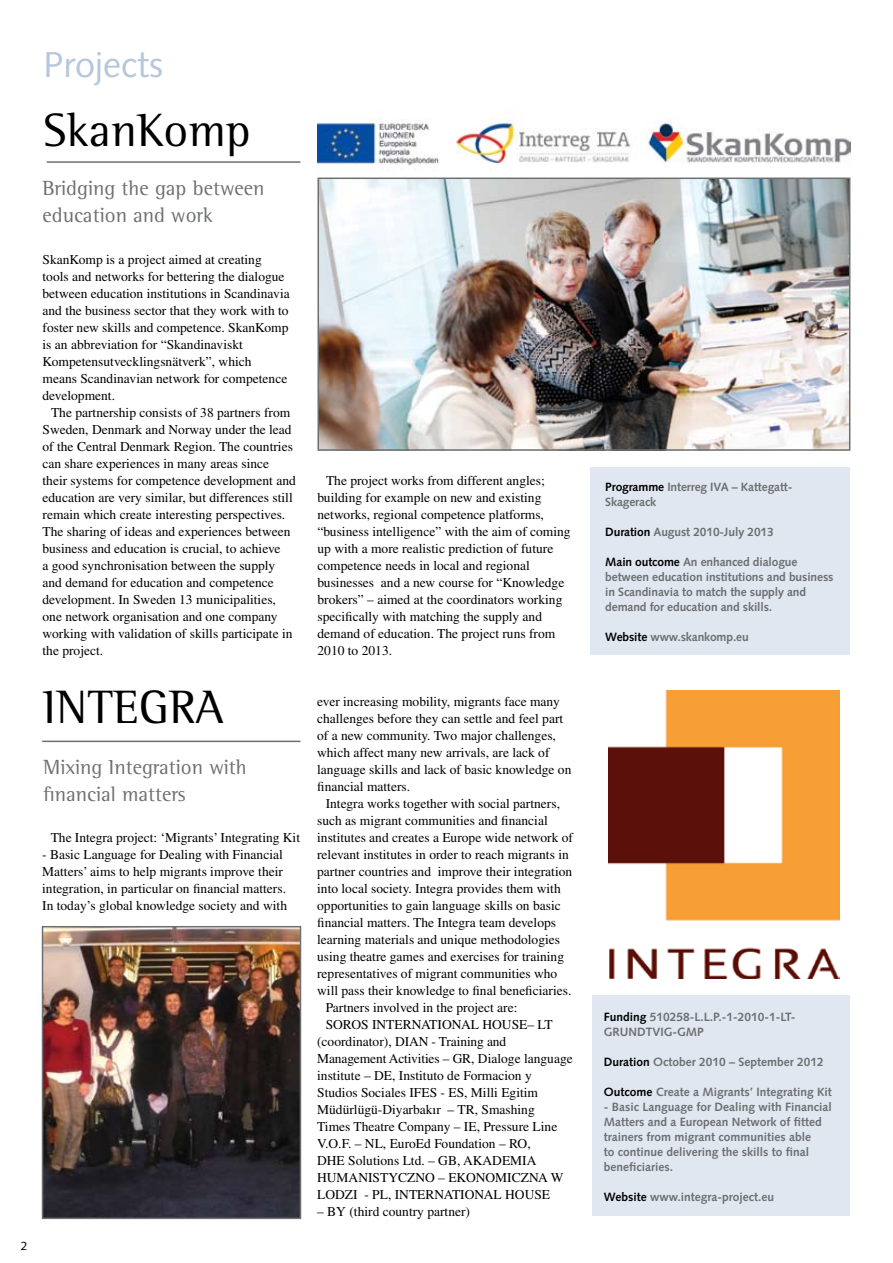
<style>
.page{position:relative;width:893px;height:1263px;background:#fff}
.page>*{position:absolute;margin:0;border:0;box-sizing:border-box;transform-origin:0 0}
.t1{font:48px "Rotis Semi Serif";color:#000}
.t2{font:36px "Syntax";color:#b6c7da}
.t3{font:21px/27px "Rotis Semi Serif";color:#6d6f71}
.t4{font:13.5px/17px "Times";color:#000}
.t5{font:700 12px/15px "Syntax";color:#6d6f71}
.t6{font:12px "Syntax";color:#000}
.s1{color:#000}
</style>
<div class="page">
<hr style="left:47px;top:161px;width:253px;height:2px;background:#6d6f71">
<div style="left:591px;top:468px;width:259px;height:187px;background:#e1e7f0"></div>
<img style="left:320px;top:181px;width:527px;height:267px">
<div style="left:317px;top:178px;width:533px;height:273px;border:2px solid #6d6f71"></div>
<hr style="left:42px;top:741px;width:258px;height:1px;background:#6d6f71">
<div style="left:592px;top:995px;width:258px;height:221px;background:#e1e7f0"></div>
<img style="left:45px;top:929px;width:253px;height:287px">
<div style="left:42px;top:926px;width:259px;height:293px;border:2px solid #6d6f71"></div>
<img style="left:608px;top:690px;width:231px;height:288px">
<img style="left:317px;top:112px;width:533px;height:54px">
<h2 class="t2" style="left:44px;top:43px;width:121px">Projects</h2>
<h1 class="t1" style="left:44px;top:102px;width:209px">SkanKomp</h1>
<h3 class="t3" style="left:43px;top:174px;width:223px">Bridging the gap between education and work</h3>
<p class="t4" style="left:43px;top:251px;width:249px">SkanKomp is a project aimed at creating tools and networks for bettering the dialogue between education institutions in Scandinavia and the business sector that they work with to foster new skills and competence. SkanKomp is an abbreviation for “Skandinaviskt Kompetensutvecklingsnätverk”, which<br>means Scandinavian network for competence development.</p>
<p class="t4" style="left:43px;top:404px;width:255px;text-indent:9px">The partnership consists of 38 partners from Sweden, Denmark and Norway under the lead of the Central Denmark Region. The countries can share experiences in many areas since their systems for competence development and education are very similar, but differences still remain which create interesting perspectives.<br>The sharing of ideas and experiences between business and education is crucial, to achieve<br>a good synchronisation between the supply and demand for education and competence development. In Sweden 13 municipalities, one network organisation and one company working with validation of skills participate in the project.</p>
<h1 class="t1" style="left:43px;top:679px;width:182px">INTEGRA</h1>
<h3 class="t3" style="left:43px;top:753px;width:205px">Mixing Integration with financial matters</h3>
<p class="t4" style="left:51px;top:829px;width:251px">The Integra project: ‘Migrants’ Integrating Kit</p>
<p class="t4" style="left:42px;top:846px;width:246px">- Basic Language for Dealing with Financial Matters’ aims to help migrants improve their integration, in particular on financial matters.<br>In today’s global knowledge society and with</p>
<p class="t6" style="left:21px;top:1239px;width:8px">2</p>
<p class="t4" style="left:317px;top:472px;width:255px;text-indent:9px">The project works from different angles; building for example on new and existing networks, regional competence platforms, “business intelligence” with the aim of coming up with a more realistic prediction of future competence needs in local and regional businesses and a new course for “Knowledge brokers” – aimed at the coordinators working specifically with matching the supply and demand of education. The project runs from 2010 to 2013.</p>
<p class="t4" style="left:317px;top:693px;width:256px">ever increasing mobility, migrants face many challenges before they can settle and feel part of a new community. Two major challenges, which affect many new arrivals, are lack of language skills and lack of basic knowledge on financial matters.</p>
<p class="t4" style="left:326px;top:795px;width:236px">Integra works together with social partners,</p>
<p class="t4" style="left:317px;top:812px;width:232px">such as migrant communities and financial</p>
<p class="t4" style="left:317px;top:829px;width:257px">institutes and creates a Europe wide network of</p>
<p class="t4" style="left:317px;top:846px;width:253px">relevant institutes in order to reach migrants in</p>
<p class="t4" style="left:317px;top:863px;width:257px">partner countries and improve their integration</p>
<p class="t4" style="left:317px;top:880px;width:245px">into local society. Integra provides them with</p>
<p class="t4" style="left:317px;top:897px;width:245px">opportunities to gain language skills on basic</p>
<p class="t4" style="left:317px;top:914px;width:240px">financial matters. The Integra team develops</p>
<p class="t4" style="left:317px;top:931px;width:244px">learning materials and unique methodologies</p>
<p class="t4" style="left:317px;top:948px;width:248px">using theatre games and exercises for training</p>
<p class="t4" style="left:317px;top:965px;width:242px">representatives of migrant communities who</p>
<p class="t4" style="left:317px;top:982px;width:256px">will pass their knowledge to final beneficiaries.</p>
<p class="t4" style="left:326px;top:999px;width:193px">Partners involved in the project are:</p>
<p class="t4" style="left:326px;top:1016px;width:229px">SOROS INTERNATIONAL HOUSE– LT</p>
<p class="t4" style="left:317px;top:1033px;width:191px">(coordinator), DIAN - Training and</p>
<p class="t4" style="left:317px;top:1050px;width:257px">Management Activities – GR, Dialoge language</p>
<p class="t4" style="left:317px;top:1067px;width:216px">institute – DE, Instituto de Formacion y</p>
<p class="t4" style="left:317px;top:1084px;width:222px">Studios Sociales IFES - ES, Milli Egitim</p>
<p class="t4" style="left:317px;top:1101px;width:219px">Müdürlügü-Diyarbakır – TR, Smashing</p>
<p class="t4" style="left:317px;top:1118px;width:242px">Times Theatre Company – IE, Pressure Line</p>
<p class="t4" style="left:317px;top:1135px;width:215px">V.O.F. – NL, EuroEd Foundation – RO,</p>
<p class="t4" style="left:317px;top:1152px;width:221px">DHE Solutions Ltd. – GB, AKADEMIA</p>
<p class="t4" style="left:317px;top:1169px;width:248px">HUMANISTYCZNO – EKONOMICZNA W</p>
<p class="t4" style="left:317px;top:1186px;width:235px">LODZI - PL, INTERNATIONAL HOUSE</p>
<p class="t4" style="left:317px;top:1203px;width:154px">– BY (third country partner)</p>
<p class="t5" style="left:605px;top:480px;width:189px"><span class="s1">Programme</span> Interreg IVA – Kattegatt-<br>Skagerack</p>
<p class="t5" style="left:605px;top:525px;width:170px"><span class="s1">Duration</span> August 2010-July 2013</p>
<p class="t5" style="left:605px;top:555px;width:230px"><span class="s1">Main outcome</span> An enhanced dialogue between education institutions and business in Scandinavia to match the supply and demand for education and skills.</p>
<p class="t5" style="left:605px;top:630px;width:145px"><span class="s1">Website</span> www.skankomp.eu</p>
<p class="t5" style="left:604px;top:1009px;width:193px"><span class="s1">Funding</span> 510258-L.L.P.-1-2010-1-LT-<br>GRUNDTVIG-GMP</p>
<p class="t5" style="left:604px;top:1054px;width:222px"><span class="s1">Duration</span> October 2010 – September 2012</p>
<p class="t5" style="left:604px;top:1084px;width:229px"><span class="s1">Outcome</span> Create a Migrants’ Integrating Kit</p>
<p class="t5" style="left:604px;top:1099px;width:230px">- Basic Language for Dealing with Financial Matters and a European Network of fitted trainers from migrant communities able<br>to continue delivering the skills to final beneficiaries.</p>
<p class="t5" style="left:604px;top:1189px;width:172px"><span class="s1">Website</span> www.integra-project.eu</p>
</div>
